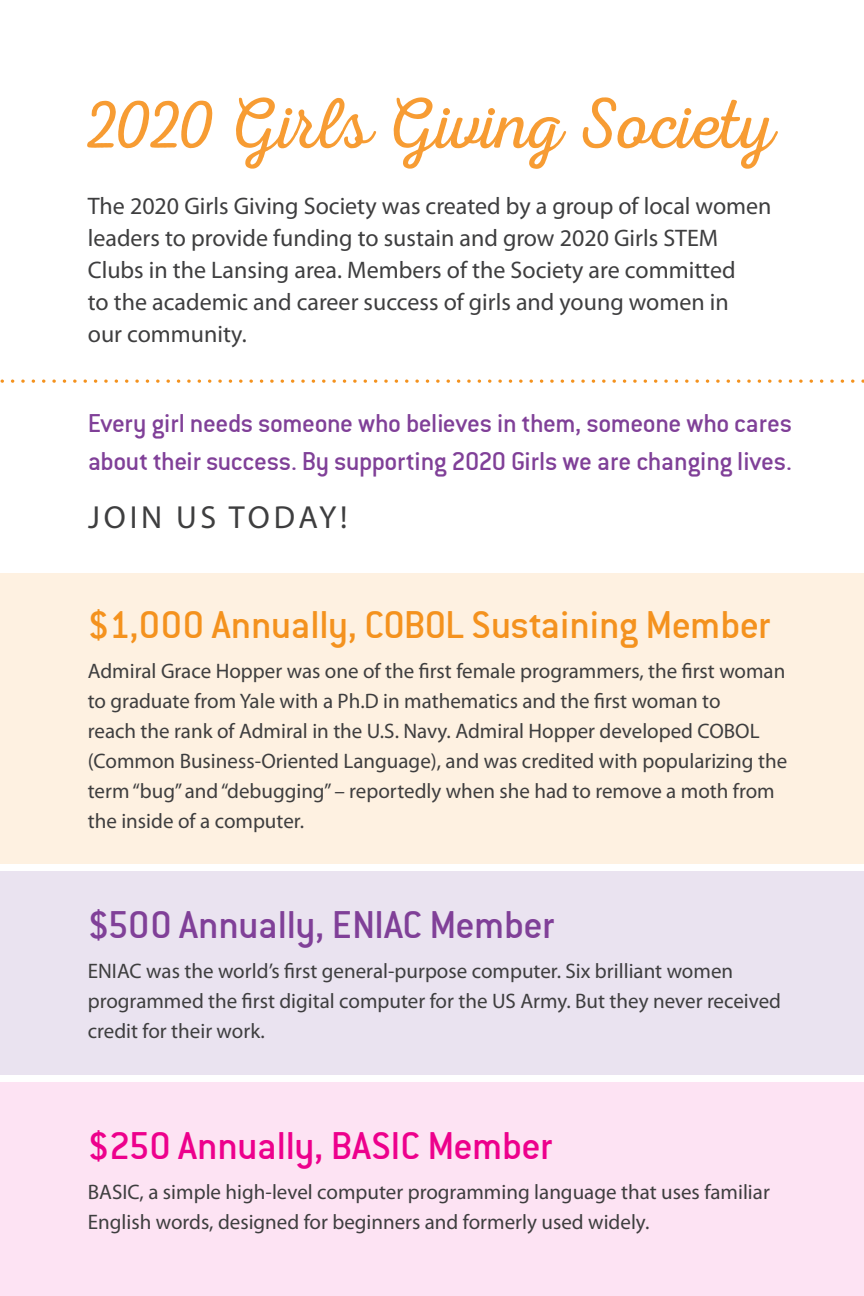
<style>
.page{position:relative;width:864px;height:1296px;background:#fff}
.page>*{position:absolute;margin:0;border:0;box-sizing:border-box;transform-origin:0 0}
.t1{font:72px "Nexa Rust Script L 0";letter-spacing:-.005em;color:#f79c33}
.t2{font:42px "Conduit Md ITCTT Medium";letter-spacing:-.015em;color:#f4921e}
.t3{font:42px "Conduit Md ITCTT Medium";letter-spacing:-.015em;color:#ed008c}
.t4{font:42px "Conduit Md ITCTT Medium";letter-spacing:-.01em;color:#804098}
.t5{font:32px "Myriad Pro";letter-spacing:.12em;color:#3e3e3f}
.t6{font:28px/38px "Conduit Md ITCTT Medium";letter-spacing:-.015em;color:#804098}
.t7{font:24px/32px "Myriad Pro";color:#3e3e3f}
.t8{font:21px/30px "Myriad Pro";color:#3e3e3f}
</style>
<div class="page">
<div style="left:0;top:1083px;width:864px;height:213px;background:#fde3f3"></div>
<div style="left:0;top:871px;width:864px;height:204px;background:#eae3f0"></div>
<div style="left:0;top:573px;width:864px;height:291px;background:#fef1e1"></div>
<svg style="left:0;top:379px;width:864px;height:4px"></svg>
<p class="t1" style="left:88px;top:85px;width:690px">2020 Girls Giving Society</p>
<p class="t7" style="left:88px;top:189px;width:685px">The 2020 Girls Giving Society was created by a group of local women leaders to provide funding to sustain and grow 2020 Girls STEM Clubs in the Lansing area. Members of the Society are committed<br>to the academic and career success of girls and young women in<br>our community.</p>
<p class="t6" style="left:88px;top:403px;width:706px">Every girl needs someone who believes in them, someone who cares about their success. By supporting 2020 Girls we are changing lives.</p>
<p class="t5" style="left:88px;top:497px;width:261px">JOIN US TODAY!</p>
<p class="t2" style="left:88px;top:599px;width:684px">$1,000 Annually, COBOL Sustaining Member</p>
<p class="t8" style="left:88px;top:656px;width:701px">Admiral Grace Hopper was one of the first female programmers, the first woman to graduate from Yale with a Ph.D in mathematics and the first woman to<br>reach the rank of Admiral in the U.S. Navy. Admiral Hopper developed COBOL (Common Business-Oriented Language), and was credited with popularizing the term “bug” and “debugging” – reportedly when she had to remove a moth from the inside of a computer.</p>
<p class="t4" style="left:88px;top:899px;width:468px">$500 Annually, ENIAC Member</p>
<p class="t8" style="left:88px;top:955px;width:695px">ENIAC was the world’s first general-purpose computer. Six brilliant women programmed the first digital computer for the US Army. But they never received credit for their work.</p>
<p class="t3" style="left:88px;top:1121px;width:466px">$250 Annually, BASIC Member</p>
<p class="t8" style="left:88px;top:1177px;width:684px">BASIC, a simple high-level computer programming language that uses familiar<br>English words, designed for beginners and formerly used widely.</p>
</div>
